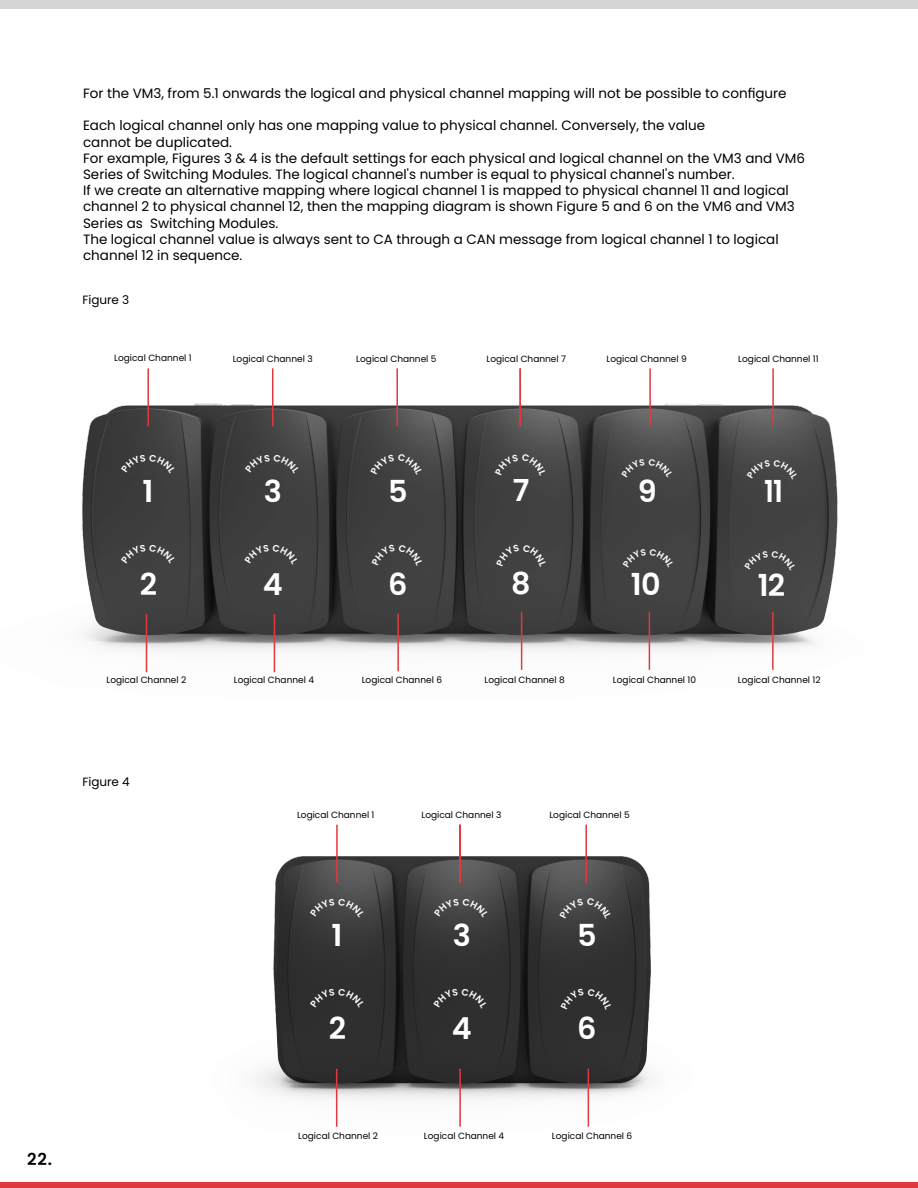
<style>
.page{position:relative;width:918px;height:1188px;background:#fff}
.page>*{position:absolute;margin:0;border:0;box-sizing:border-box;transform-origin:0 0}
.t1{font:600 30.3px "Poppins";color:#fff}
.t2{font:600 30.3px "Poppins";color:#fff;scale:.9 1}
.t3{font:600 16.5px "Poppins";color:#000}
.t4{font:13.5px/16.2px "Poppins";color:#000}
.t5{font:12px "Poppins";color:#000}
.t6{font:9px "Poppins";color:#000}
</style>
<div class="page">
<div style="left:0;top:1182px;width:918px;height:6px;background:#e03a3e"></div>
<div style="left:0;top:0;width:918px;height:9px;background:#d6d5d5"></div>
<img style="left:257px;top:856px;width:394px;height:271px">
<img style="left:82px;top:404px;width:756px;height:269px">
<hr style="left:146px;top:614px;width:1px;height:58px;background:#e03a3e">
<hr style="left:397px;top:613px;width:2px;height:58px;background:#e03a3e">
<hr style="left:649px;top:612px;width:1px;height:58px;background:#e03a3e">
<hr style="left:274px;top:614px;width:1px;height:58px;background:#e03a3e">
<hr style="left:521px;top:612px;width:1px;height:58px;background:#e03a3e">
<hr style="left:772px;top:368px;width:2px;height:58px;background:#e03a3e">
<hr style="left:649px;top:368px;width:2px;height:58px;background:#e03a3e">
<hr style="left:519px;top:368px;width:2px;height:58px;background:#e03a3e">
<hr style="left:147px;top:368px;width:2px;height:58px;background:#e03a3e">
<hr style="left:272px;top:368px;width:1px;height:58px;background:#e03a3e">
<hr style="left:396px;top:368px;width:2px;height:58px;background:#e03a3e">
<hr style="left:772px;top:612px;width:2px;height:58px;background:#e03a3e">
<hr style="left:336px;top:825px;width:2px;height:58px;background:#e03a3e">
<hr style="left:459px;top:825px;width:2px;height:58px;background:#e03a3e">
<hr style="left:585px;top:825px;width:2px;height:58px;background:#e03a3e">
<hr style="left:336px;top:1069px;width:1px;height:58px;background:#e03a3e">
<hr style="left:588px;top:1069px;width:1px;height:58px;background:#e03a3e">
<hr style="left:459px;top:1069px;width:2px;height:58px;background:#e03a3e">
<svg style="left:121px;top:454px;width:54px;height:20px"></svg>
<svg style="left:371px;top:454px;width:52px;height:21px"></svg>
<svg style="left:495px;top:454px;width:51px;height:22px"></svg>
<svg style="left:622px;top:458px;width:51px;height:20px"></svg>
<svg style="left:747px;top:460px;width:51px;height:19px"></svg>
<svg style="left:121px;top:544px;width:54px;height:20px"></svg>
<svg style="left:245px;top:544px;width:53px;height:20px"></svg>
<svg style="left:372px;top:544px;width:51px;height:22px"></svg>
<svg style="left:496px;top:544px;width:51px;height:23px"></svg>
<svg style="left:245px;top:454px;width:55px;height:20px"></svg>
<svg style="left:745px;top:551px;width:51px;height:19px"></svg>
<svg style="left:623px;top:548px;width:51px;height:20px"></svg>
<svg style="left:310px;top:898px;width:54px;height:20px"></svg>
<svg style="left:560px;top:898px;width:52px;height:21px"></svg>
<svg style="left:310px;top:988px;width:54px;height:20px"></svg>
<svg style="left:434px;top:988px;width:53px;height:20px"></svg>
<svg style="left:561px;top:988px;width:51px;height:22px"></svg>
<svg style="left:434px;top:898px;width:55px;height:20px"></svg>
<p class="t4" style="left:83px;top:85px;width:705px">For the VM3, from 5.1 onwards the logical and physical channel mapping will not be possible to configure</p>
<p class="t4" style="left:83px;top:118px;width:724px">Each logical channel only has one mapping value to physical channel. Conversely, the value<br>cannot be duplicated.<br>For example, Figures 3 &amp; 4 is the default settings for each physical and logical channel on the VM3 and VM6<br>Series of Switching Modules. The logical channel's number is equal to physical channel's number.<br>If we create an alternative mapping where logical channel 1 is mapped to physical channel 11 and logical channel 2 to physical channel 12, then the mapping diagram is shown Figure 5 and 6 on the VM6 and VM3<br>Series as Switching Modules.<br>The logical channel value is always sent to CA through a CAN message from logical channel 1 to logical channel 12 in sequence.</p>
<p class="t5" style="left:82px;top:293px;width:48px">Figure 3</p>
<p class="t6" style="left:114px;top:353px;width:79px">Logical Channel 1</p>
<p class="t6" style="left:233px;top:353px;width:81px">Logical Channel 3</p>
<p class="t6" style="left:356px;top:353px;width:82px">Logical Channel 5</p>
<p class="t6" style="left:487px;top:354px;width:81px">Logical Channel 7</p>
<p class="t6" style="left:606px;top:354px;width:82px">Logical Channel 9</p>
<p class="t6" style="left:738px;top:354px;width:82px">Logical Channel 11</p>
<h1 class="t1" style="left:142px;top:474px;width:12px">1</h1>
<h1 class="t1" style="left:140px;top:567px;width:19px">2</h1>
<h1 class="t1" style="left:264px;top:474px;width:20px">3</h1>
<h1 class="t1" style="left:263px;top:567px;width:22px">4</h1>
<h1 class="t1" style="left:388px;top:474px;width:21px">5</h1>
<h1 class="t1" style="left:388px;top:567px;width:21px">6</h1>
<h1 class="t1" style="left:513px;top:473px;width:18px">7</h1>
<h1 class="t1" style="left:511px;top:565px;width:21px">8</h1>
<h1 class="t1" style="left:638px;top:474px;width:20px">9</h1>
<h1 class="t1" style="left:631px;top:567px;width:31px">10</h1>
<h1 class="t2" style="left:764px;top:474px;width:23px">11</h1>
<h1 class="t1" style="left:758px;top:568px;width:29px">12</h1>
<p class="t6" style="left:107px;top:675px;width:81px">Logical Channel 2</p>
<p class="t6" style="left:234px;top:675px;width:82px">Logical Channel 4</p>
<p class="t6" style="left:362px;top:675px;width:82px">Logical Channel 6</p>
<p class="t6" style="left:485px;top:675px;width:82px">Logical Channel 8</p>
<p class="t6" style="left:613px;top:675px;width:85px">Logical Channel 10</p>
<p class="t6" style="left:738px;top:675px;width:84px">Logical Channel 12</p>
<p class="t5" style="left:82px;top:774px;width:49px">Figure 4</p>
<p class="t6" style="left:297px;top:809px;width:79px">Logical Channel 1</p>
<p class="t6" style="left:421px;top:810px;width:81px">Logical Channel 3</p>
<p class="t6" style="left:549px;top:810px;width:82px">Logical Channel 5</p>
<p class="t3" style="left:27px;top:1149px;width:26px">22.</p>
<h1 class="t1" style="left:331px;top:918px;width:12px">1</h1>
<h1 class="t1" style="left:329px;top:1011px;width:19px">2</h1>
<h1 class="t1" style="left:453px;top:918px;width:20px">3</h1>
<h1 class="t1" style="left:452px;top:1011px;width:22px">4</h1>
<h1 class="t1" style="left:577px;top:918px;width:21px">5</h1>
<h1 class="t1" style="left:577px;top:1011px;width:21px">6</h1>
<p class="t6" style="left:298px;top:1130px;width:81px">Logical Channel 2</p>
<p class="t6" style="left:424px;top:1130px;width:82px">Logical Channel 4</p>
<p class="t6" style="left:552px;top:1130px;width:82px">Logical Channel 6</p>
</div>
